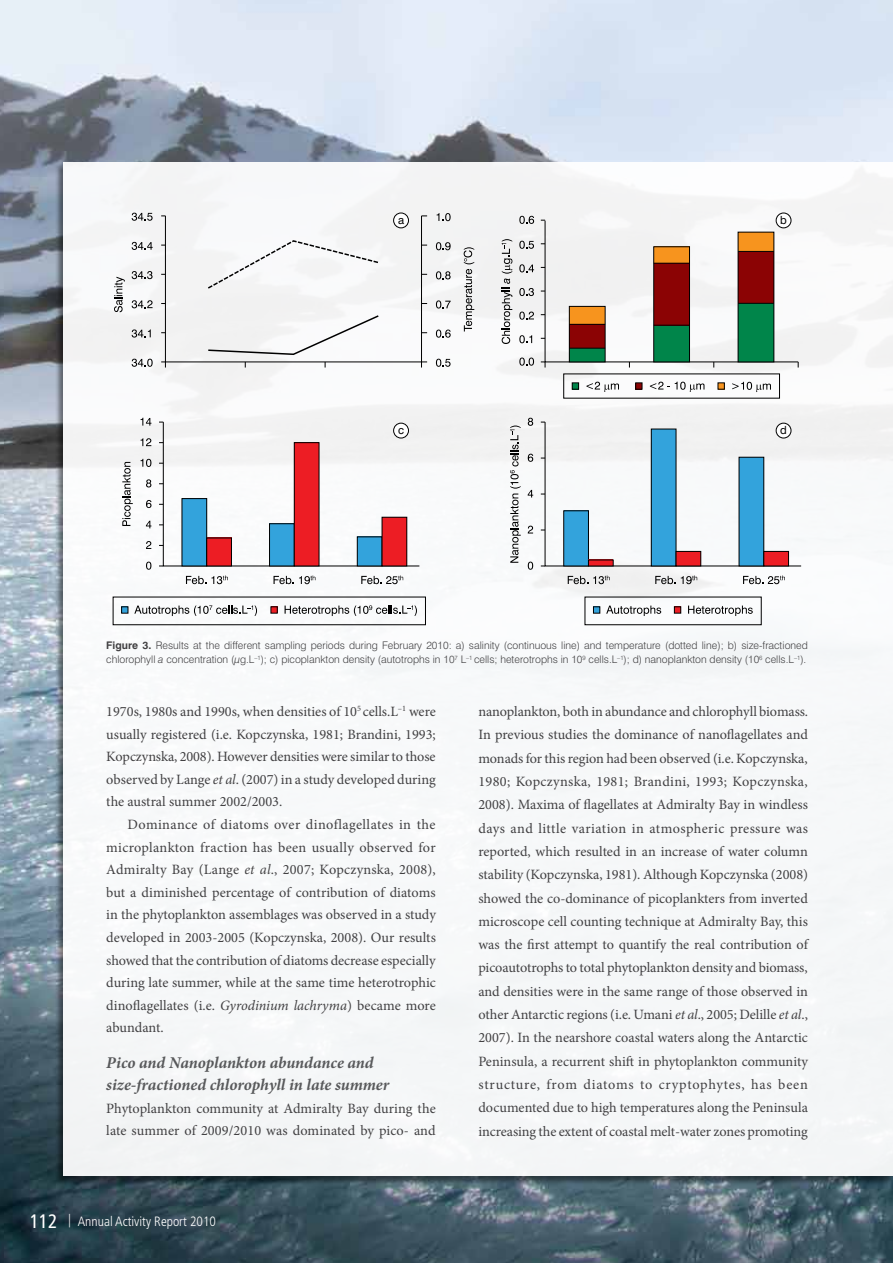
<style>
.page{position:relative;width:893px;height:1263px;background:#fff}
.page>*{position:absolute;margin:0;border:0;box-sizing:border-box;transform-origin:0 0}
.t1{font:italic 700 16.5px/22.6px "Minion Pro";letter-spacing:-.005em;color:#58595b}
.t2{font:14.25px/23.2px "Minion Pro";color:#414042;text-align:justify}
.t3{font:300 condensed 13.5px "Frutiger";color:#fff}
.t4{font:11.25px "Swiss 721 BT";color:#000}
.t5{font:300 10.5px/14.2px "Swiss 721 BT";color:#414042}
.s1{font-weight:700}
.s2{font-style:italic}
.s3{font-weight:400;font-size:19.5px}
</style>
<div class="page">
<img style="left:0;top:0;width:893px;height:1263px">
<div style="left:64px;top:162px;width:829px;height:1014px;background:#f6f8f9"></div>
<svg style="left:208px;top:315px;width:171px;height:40px"></svg>
<svg style="left:208px;top:240px;width:171px;height:49px"></svg>
<div style="left:165px;top:216px;width:257px;height:146px;border:1px solid #000"></div>
<svg style="left:161px;top:362px;width:5px;height:5px"></svg>
<svg style="left:159px;top:421px;width:261px;height:146px"></svg>
<svg style="left:541px;top:220px;width:258px;height:147px"></svg>
<hr style="left:738px;top:251px;width:36px;height:1px;background:#000">
<hr style="left:738px;top:303px;width:36px;height:1px;background:#000">
<div style="left:182px;top:499px;width:25px;height:67px;background:#33a3dc"></div>
<div style="left:182px;top:498px;width:25px;height:68px;border:1px solid #000"></div>
<div style="left:207px;top:538px;width:24px;height:28px;background:#ed1d24"></div>
<div style="left:206px;top:538px;width:26px;height:28px;border:1px solid #000"></div>
<div style="left:270px;top:524px;width:24px;height:42px;background:#33a3dc"></div>
<div style="left:269px;top:523px;width:26px;height:43px;border:1px solid #000"></div>
<div style="left:294px;top:443px;width:25px;height:123px;background:#ed1d24"></div>
<div style="left:294px;top:442px;width:25px;height:124px;border:1px solid #000"></div>
<div style="left:357px;top:537px;width:25px;height:29px;background:#33a3dc"></div>
<div style="left:357px;top:536px;width:25px;height:30px;border:1px solid #000"></div>
<div style="left:382px;top:517px;width:25px;height:49px;background:#ed1d24"></div>
<svg style="left:541px;top:421px;width:261px;height:146px"></svg>
<div style="left:564px;top:511px;width:24px;height:55px;background:#33a3dc"></div>
<div style="left:563px;top:510px;width:26px;height:56px;border:1px solid #000"></div>
<div style="left:588px;top:560px;width:25px;height:6px;background:#ed1d24"></div>
<div style="left:651px;top:429px;width:25px;height:137px;background:#33a3dc"></div>
<div style="left:651px;top:429px;width:25px;height:137px;border:1px solid #000"></div>
<div style="left:676px;top:551px;width:25px;height:15px;background:#ed1d24"></div>
<div style="left:676px;top:551px;width:25px;height:15px;border:1px solid #000"></div>
<div style="left:739px;top:457px;width:25px;height:109px;background:#33a3dc"></div>
<div style="left:764px;top:551px;width:24px;height:15px;background:#ed1d24"></div>
<div style="left:763px;top:551px;width:26px;height:15px;border:1px solid #000"></div>
<div style="left:121px;top:606px;width:7px;height:7px;border:1px solid #000"></div>
<div style="left:593px;top:607px;width:7px;height:6px;background:#33a3dc"></div>
<div style="left:593px;top:606px;width:7px;height:7px;border:1px solid #000"></div>
<div style="left:674px;top:607px;width:7px;height:6px;background:#ed1d24"></div>
<div style="left:674px;top:606px;width:7px;height:7px;border:1px solid #000"></div>
<div style="left:572px;top:383px;width:7px;height:6px;background:#00854a"></div>
<div style="left:572px;top:382px;width:7px;height:8px;border:1px solid #000"></div>
<svg style="left:637px;top:384px;width:3px;height:4px"></svg>
<div style="left:635px;top:382px;width:7px;height:8px;border:1px solid #000"></div>
<svg style="left:720px;top:384px;width:3px;height:4px"></svg>
<div style="left:718px;top:382px;width:7px;height:8px;border:1px solid #000"></div>
<div style="left:394px;top:213px;width:14px;height:15px;background:#fff;border-radius:50%"></div>
<div style="left:393px;top:213px;width:16px;height:15px;border:1px solid #000;border-radius:50%"></div>
<div style="left:776px;top:213px;width:15px;height:15px;background:#fff;border-radius:50%"></div>
<div style="left:776px;top:213px;width:15px;height:15px;border:1px solid #000;border-radius:50%"></div>
<div style="left:394px;top:423px;width:14px;height:15px;background:#fff;border-radius:50%"></div>
<div style="left:393px;top:423px;width:16px;height:15px;border:1px solid #000;border-radius:50%"></div>
<div style="left:776px;top:423px;width:15px;height:15px;background:#fff;border-radius:50%"></div>
<div style="left:776px;top:423px;width:15px;height:15px;border:1px solid #000;border-radius:50%"></div>
<svg style="left:132px;top:359px;width:21px;height:8px"></svg>
<svg style="left:132px;top:329px;width:19px;height:9px"></svg>
<svg style="left:132px;top:300px;width:21px;height:8px"></svg>
<svg style="left:132px;top:271px;width:21px;height:8px"></svg>
<svg style="left:132px;top:242px;width:21px;height:8px"></svg>
<svg style="left:132px;top:213px;width:21px;height:8px"></svg>
<svg style="left:146px;top:562px;width:5px;height:8px"></svg>
<svg style="left:146px;top:541px;width:5px;height:8px"></svg>
<svg style="left:146px;top:521px;width:5px;height:7px"></svg>
<svg style="left:146px;top:500px;width:5px;height:8px"></svg>
<svg style="left:146px;top:479px;width:5px;height:8px"></svg>
<svg style="left:141px;top:459px;width:10px;height:8px"></svg>
<svg style="left:141px;top:438px;width:10px;height:8px"></svg>
<svg style="left:141px;top:418px;width:10px;height:8px"></svg>
<svg style="left:114px;top:277px;width:11px;height:35px"></svg>
<svg style="left:436px;top:359px;width:15px;height:8px"></svg>
<svg style="left:436px;top:300px;width:15px;height:9px"></svg>
<svg style="left:436px;top:242px;width:15px;height:8px"></svg>
<svg style="left:436px;top:271px;width:15px;height:8px"></svg>
<svg style="left:436px;top:330px;width:15px;height:8px"></svg>
<svg style="left:437px;top:213px;width:14px;height:8px"></svg>
<svg style="left:464px;top:247px;width:10px;height:84px"></svg>
<svg style="left:519px;top:358px;width:15px;height:8px"></svg>
<svg style="left:519px;top:335px;width:13px;height:8px"></svg>
<svg style="left:519px;top:312px;width:15px;height:8px"></svg>
<svg style="left:519px;top:288px;width:15px;height:8px"></svg>
<svg style="left:519px;top:264px;width:15px;height:8px"></svg>
<svg style="left:519px;top:241px;width:15px;height:8px"></svg>
<svg style="left:519px;top:216px;width:15px;height:8px"></svg>
<svg style="left:502px;top:239px;width:10px;height:105px"></svg>
<svg style="left:186px;top:575px;width:42px;height:9px"></svg>
<svg style="left:274px;top:575px;width:41px;height:9px"></svg>
<svg style="left:361px;top:575px;width:42px;height:9px"></svg>
<svg style="left:122px;top:462px;width:11px;height:64px"></svg>
<svg style="left:528px;top:562px;width:5px;height:8px"></svg>
<svg style="left:528px;top:526px;width:5px;height:7px"></svg>
<svg style="left:528px;top:490px;width:5px;height:7px"></svg>
<svg style="left:528px;top:454px;width:5px;height:8px"></svg>
<svg style="left:528px;top:418px;width:5px;height:8px"></svg>
<svg style="left:568px;top:575px;width:42px;height:9px"></svg>
<svg style="left:655px;top:575px;width:42px;height:9px"></svg>
<svg style="left:743px;top:575px;width:42px;height:9px"></svg>
<svg style="left:510px;top:425px;width:11px;height:138px"></svg>
<svg style="left:134px;top:605px;width:123px;height:11px"></svg>
<svg style="left:285px;top:605px;width:132px;height:11px"></svg>
<svg style="left:606px;top:605px;width:55px;height:11px"></svg>
<svg style="left:688px;top:605px;width:65px;height:11px"></svg>
<svg style="left:650px;top:382px;width:54px;height:10px"></svg>
<svg style="left:732px;top:382px;width:39px;height:10px"></svg>
<svg style="left:586px;top:382px;width:33px;height:10px"></svg>
<p class="t4" style="left:398px;top:213px;width:8px">a</p>
<p class="t4" style="left:780px;top:213px;width:8px">b</p>
<p class="t4" style="left:398px;top:423px;width:7px">c</p>
<p class="t4" style="left:780px;top:423px;width:8px">d</p>
<p class="t5" style="left:106px;top:638px;width:703px"><span class="s1">Figure 3.</span> Results at the different sampling periods during February 2010: a) salinity (continuous line) and temperature (dotted line); b) size-fractioned chlorophyll <span class="s2">a</span> concentration (µg.L<sup>–1</sup>); c) picoplankton density (autotrophs in 10<sup>7</sup> L<sup>–1</sup> cells; heterotrophs in 10<sup>9</sup> cells.L<sup>–1</sup>); d) nanoplankton density (10<sup>6</sup> cells.L<sup>–1</sup>).</p>
<p class="t2" style="left:106px;top:700px;width:331px;line-height:22.6px">1970s, 1980s and 1990s, when densities of 10<sup>5</sup> cells.L<sup>–1</sup> were usually registered (i.e. Kopczynska, 1981; Brandini, 1993; Kopczynska, 2008). However densities were similar to those observed by Lange <span class="s2">et al</span>. (2007) in a study developed during the austral summer 2002/2003.</p>
<p class="t2" style="left:106px;top:813px;width:331px;line-height:22.6px;text-indent:21px">Dominance of diatoms over dinoflagellates in the microplankton fraction has been usually observed for Admiralty Bay (Lange <span class="s2">et al</span>., 2007; Kopczynska, 2008), but a diminished percentage of contribution of diatoms in the phytoplankton assemblages was observed in a study developed in 2003‑2005 (Kopczynska, 2008). Our results showed that the contribution of diatoms decrease especially during late summer, while at the same time heterotrophic dinoflagellates (i.e. <span class="s2">Gyrodinium lachryma</span>) became more abundant.</p>
<p class="t1" style="left:106px;top:1051px;width:285px">Pico and Nanoplankton abundance and size‑fractioned chlorophyll in late summer</p>
<p class="t2" style="left:106px;top:1097px;width:331px;line-height:22.6px">Phytoplankton community at Admiralty Bay during the late summer of 2009/2010 was dominated by pico- and</p>
<p class="t3" style="left:30px;top:1213px;width:188px"><span class="s3">112</span> | Annual Activity Report 2010</p>
<p class="t2" style="left:478px;top:700px;width:331px">nanoplankton, both in abundance and chlorophyll biomass.<br>In previous studies the dominance of nanoflagellates and monads for this region had been observed (i.e. Kopczynska, 1980; Kopczynska, 1981; Brandini, 1993; Kopczynska, 2008). Maxima of flagellates at Admiralty Bay in windless days and little variation in atmospheric pressure was reported, which resulted in an increase of water column stability (Kopczynska, 1981). Although Kopczynska (2008) showed the co-dominance of picoplankters from inverted microscope cell counting technique at Admiralty Bay, this was the first attempt to quantify the real contribution of picoautotrophs to total phytoplankton density and biomass, and densities were in the same range of those observed in other Antarctic regions (i.e. Umani <span class="s2">et al</span>., 2005; Delille <span class="s2">et al</span>., 2007). In the nearshore coastal waters along the Antarctic Peninsula, a recurrent shift in phytoplankton community structure, from diatoms to cryptophytes, has been documented due to high temperatures along the Peninsula increasing the extent of coastal melt-water zones promoting</p>
</div>
